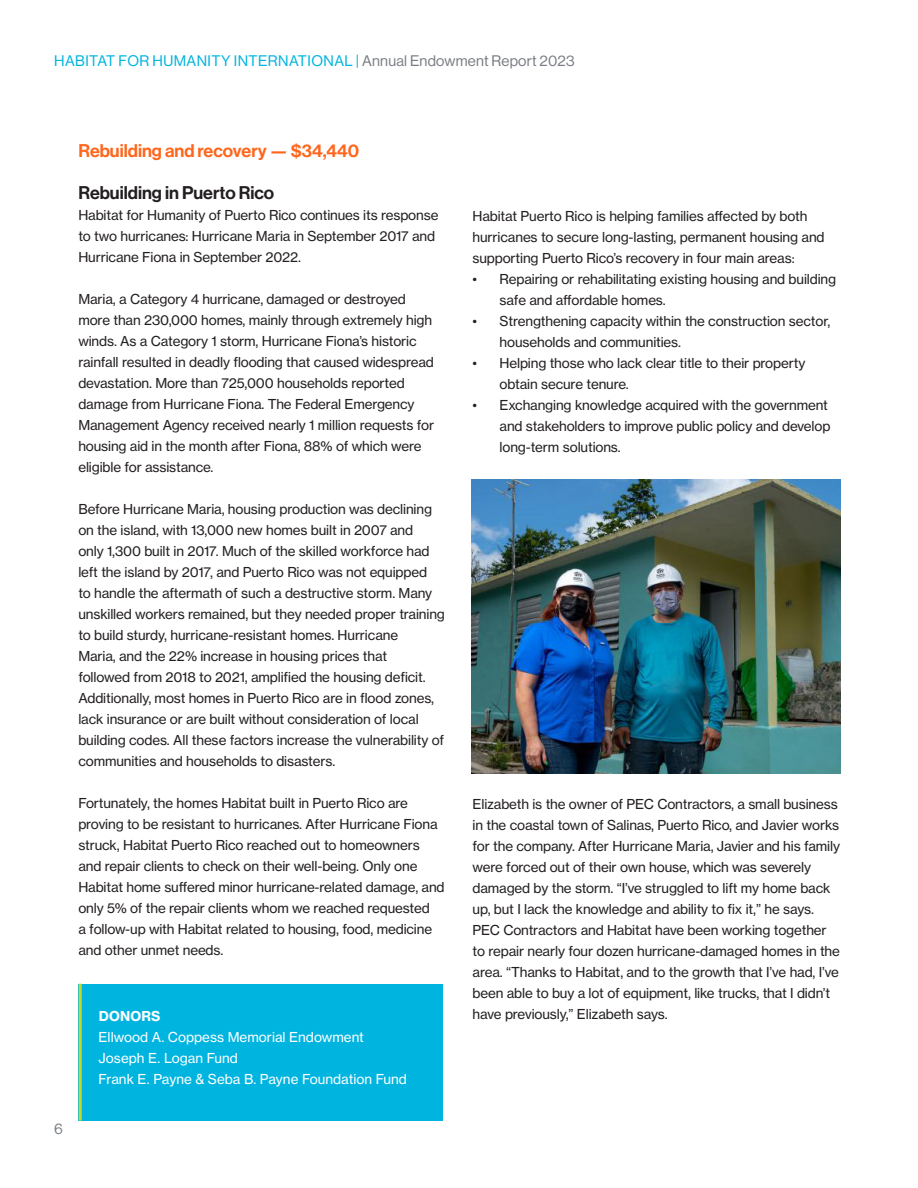
<style>
.page{position:relative;width:918px;height:1188px;background:#fff}
.page>*{position:absolute;margin:0;border:0;box-sizing:border-box;transform-origin:0 0}
.Heads_Orange{font:18px "N Haas Grotesk DS Pro 65 Md";color:#ff661c}
.Heads{font:18px "N Haas Grotesk DS Pro 65 Md";color:#231f20}
.t1{font:15px "N Haas Grotesk DS Pro 55 Rg";letter-spacing:.015em;color:#00b4e0}
.t2{font:15px "N Haas Grotesk DS Pro 55 Rg";color:#787d83}
.Body_Small{font:13.5px/21px "N Haas Grotesk TX Pro 55 Rg";letter-spacing:-.01em;color:#231f20}
.Body_Small_List_1{font:13.5px "N Haas Grotesk TX Pro 55 Rg";color:#fff}
.Subheads{font:13.5px "N Haas Grotesk TX Pro 75 Bd";letter-spacing:.015em;color:#fff}
.s1{color:#787d83}
</style>
<div class="page">
<div style="left:78px;top:984px;width:365px;height:136px;background:#00b4e0"></div>
<hr style="left:79px;top:984px;width:3px;height:137px;background:#c4d82d">
<img style="left:471px;top:480px;width:369px;height:293px">
<p class="t1" style="left:54px;top:52px;width:522px">HABITAT FOR HUMANITY INTERNATIONAL | <span class="s1">Annual Endowment Report 2023</span></p>
<p class="Heads_Orange" style="left:78px;top:140px;width:282px">Rebuilding and recovery — $34,440</p>
<p class="Heads" style="left:78px;top:182px;width:197px">Rebuilding in Puerto Rico</p>
<p class="Body_Small" style="left:78px;top:205px;width:362px">Habitat for Humanity of Puerto Rico continues its response to two hurricanes: Hurricane Maria in September 2017 and<br>Hurricane Fiona in September 2022.</p>
<p class="Body_Small" style="left:78px;top:289px;width:357px">Maria, a Category 4 hurricane, damaged or destroyed more than 230,000 homes, mainly through extremely high winds. As a Category 1 storm, Hurricane Fiona’s historic rainfall resulted in deadly flooding that caused widespread devastation. More than 725,000 households reported damage from Hurricane Fiona. The Federal Emergency Management Agency received nearly 1 million requests for housing aid in the month after Fiona, 88% of which were eligible for assistance.</p>
<p class="Body_Small" style="left:78px;top:499px;width:368px">Before Hurricane Maria, housing production was declining on the island, with 13,000 new homes built in 2007 and<br>only 1,300 built in 2017. Much of the skilled workforce had left the island by 2017, and Puerto Rico was not equipped<br>to handle the aftermath of such a destructive storm. Many unskilled workers remained, but they needed proper training to build sturdy, hurricane-resistant homes. Hurricane<br>Maria, and the 22% increase in housing prices that<br>followed from 2018 to 2021, amplified the housing deficit.<br>Additionally, most homes in Puerto Rico are in flood zones, lack insurance or are built without consideration of local building codes. All these factors increase the vulnerability of communities and households to disasters.</p>
<p class="Body_Small" style="left:78px;top:793px;width:368px">Fortunately, the homes Habitat built in Puerto Rico are proving to be resistant to hurricanes. After Hurricane Fiona struck, Habitat Puerto Rico reached out to homeowners and repair clients to check on their well-being. Only one Habitat home suffered minor hurricane-related damage, and only 5% of the repair clients whom we reached requested<br>a follow-up with Habitat related to housing, food, medicine and other unmet needs.</p>
<p class="Body_Small" style="left:473px;top:205px;width:354px">Habitat Puerto Rico is helping families affected by both hurricanes to secure long-lasting, permanent housing and supporting Puerto Rico’s recovery in four main areas:</p>
<p class="Body_Small" style="left:500px;top:268px;width:338px;text-indent:-27px">• Repairing or rehabilitating existing housing and building safe and affordable homes.</p>
<p class="Body_Small" style="left:500px;top:310px;width:332px;text-indent:-27px">• Strengthening capacity within the construction sector, households and communities.</p>
<p class="Body_Small" style="left:500px;top:352px;width:307px;text-indent:-27px">• Helping those who lack clear title to their property obtain secure tenure.</p>
<p class="Body_Small" style="left:500px;top:394px;width:332px;text-indent:-27px">• Exchanging knowledge acquired with the government and stakeholders to improve public policy and develop long-term solutions.</p>
<p class="Body_Small" style="left:473px;top:793px;width:369px">Elizabeth is the owner of PEC Contractors, a small business in the coastal town of Salinas, Puerto Rico, and Javier works for the company. After Hurricane Maria, Javier and his family were forced out of their own house, which was severely damaged by the storm. “I’ve struggled to lift my home back up, but I lack the knowledge and ability to fix it,” he says.<br>PEC Contractors and Habitat have been working together to repair nearly four dozen hurricane-damaged homes in the area. “Thanks to Habitat, and to the growth that I’ve had, I’ve been able to buy a lot of equipment, like trucks, that I didn’t</p>
<p class="t2" style="left:54px;top:1120px;width:10px">6</p>
<p class="Subheads" style="left:99px;top:1008px;width:63px">DONORS</p>
<p class="Body_Small" style="left:473px;top:1003px;width:197px">have previously,” Elizabeth says.</p>
<p class="Body_Small_List_1" style="left:99px;top:1029px;width:267px">Ellwood A. Coppess Memorial Endowment</p>
<p class="Body_Small_List_1" style="left:99px;top:1050px;width:141px">Joseph E. Logan Fund</p>
<p class="Body_Small_List_1" style="left:99px;top:1071px;width:310px">Frank E. Payne &amp; Seba B. Payne Foundation Fund</p>
</div>
